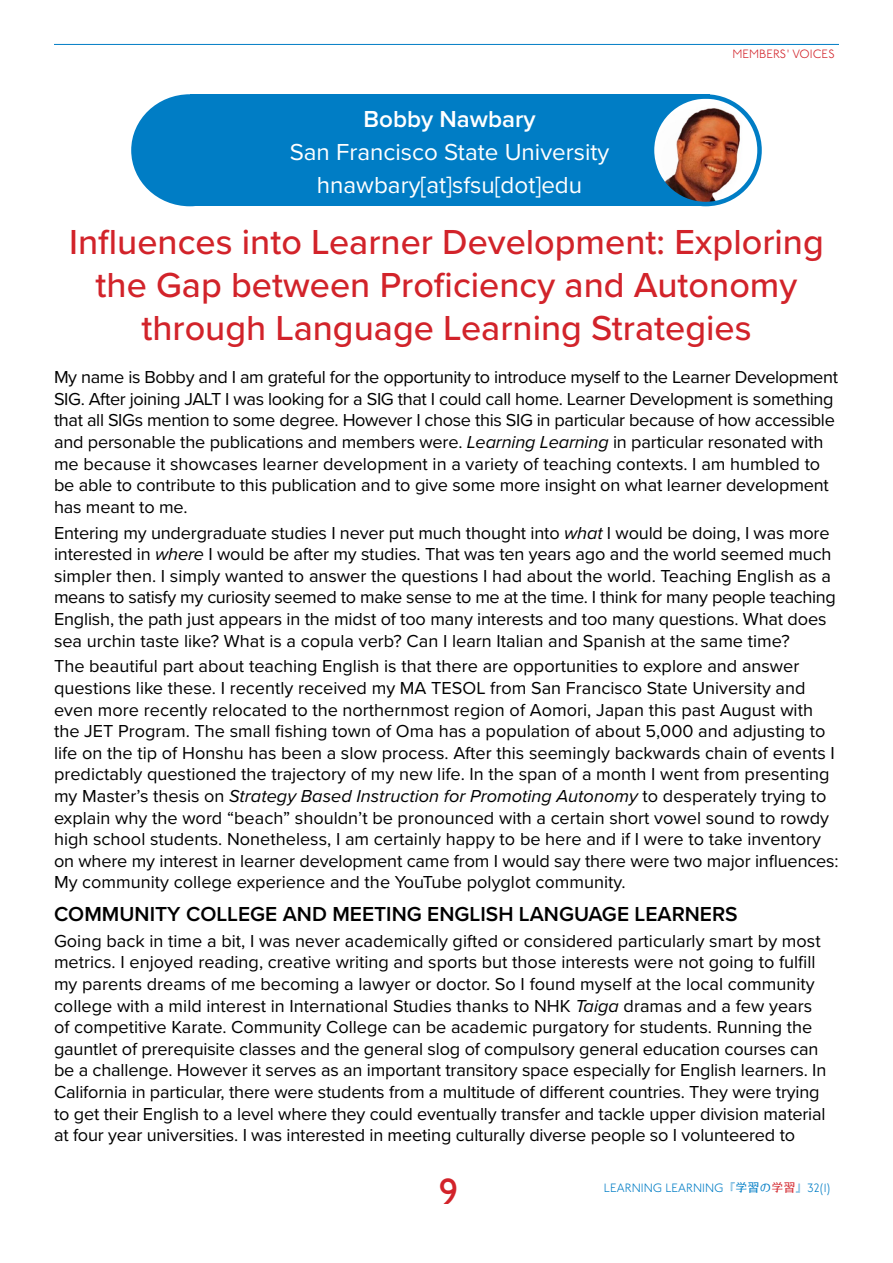
<style>
.page{position:relative;width:893px;height:1263px;background:#fff}
.page>*{position:absolute;margin:0;border:0;box-sizing:border-box;transform-origin:0 0}
.t1{font:500 36px/43.2px "Proxima Nova";color:#d2232a;text-align:center}
.t2{font:500 36px "P22 Underground";color:#d2232a}
.t3{font:24px/33px "Proxima Nova";color:#fff;text-align:center}
.t4{font:600 24px "Proxima Nova";color:#fff}
.t5{font:600 21px "Proxima Nova";color:#000}
.t6{font:18px/21.6px "Proxima Nova";color:#000}
.t7{font:18px/21.6px "Proxima Nova";letter-spacing:-.02em;color:#000}
.t8{font:300 12px "P22 Underground";color:#007dc5}
.t9{font:300 12px "P22 Underground";color:#d2232a}
.s1{font-style:italic}
.s2{font-family:"AB hiro";font-weight:400}
.s3{font-family:"AB hiro";font-weight:400;color:#d2232a}
</style>
<div class="page">
<hr style="left:54px;top:44px;width:785px;height:1px;background:#007dc5">
<div style="left:190px;top:94px;width:519px;height:112px;background:#007dc5"></div>
<div style="left:133px;top:97px;width:113px;height:107px;background:#007dc5;border-radius:50%"></div>
<div style="left:131px;top:94px;width:117px;height:112px;border:5px solid #007dc5;border-radius:50%"></div>
<img style="left:656px;top:99px;width:97px;height:105px">
<div style="left:650px;top:94px;width:112px;height:112px;border:5px solid #007dc5;border-radius:50%"></div>
<p class="t9" style="left:732px;top:47px;width:104px">MEMBERS' VOICES</p>
<h2 class="t4" style="left:363px;top:101px;width:174px">Bobby Nawbary</h2>
<h2 class="t3" style="left:290px;top:134px;width:321px">San Francisco State University hnawbary[at]sfsu[dot]edu</h2>
<h1 class="t1" style="left:69px;top:219px;width:756px">Influences into Learner Development: Exploring the Gap between Proficiency and Autonomy through Language Learning Strategies</h1>
<p class="t7" style="left:54px;top:365px;width:786px">My name is Bobby and I am grateful for the opportunity to introduce myself to the Learner Development SIG. After joining JALT I was looking for a SIG that I could call home. Learner Development is something that all SIGs mention to some degree. However I chose this SIG in particular because of how accessible and personable the publications and members were. <span class="s1">Learning Learning</span> in particular resonated with me because it showcases learner development in a variety of teaching contexts. I am humbled to be able to contribute to this publication and to give some more insight on what learner development has meant to me.</p>
<p class="t6" style="left:54px;top:521px;width:783px">Entering my undergraduate studies I never put much thought into <span class="s1">what</span> I would be doing, I was more interested in <span class="s1">where</span> I would be after my studies. That was ten years ago and the world seemed much simpler then. I simply wanted to answer the questions I had about the world. Teaching English as a means to satisfy my curiosity seemed to make sense to me at the time. I think for many people teaching English, the path just appears in the midst of too many interests and too many questions. What does sea urchin taste like? What is a copula verb? Can I learn Italian and Spanish at the same time?</p>
<p class="t6" style="left:54px;top:655px;width:786px">The beautiful part about teaching English is that there are opportunities to explore and answer questions like these. I recently received my MA TESOL from San Francisco State University and even more recently relocated to the northernmost region of Aomori, Japan this past August with the JET Program. The small fishing town of Oma has a population of about 5,000 and adjusting to life on the tip of Honshu has been a slow process. After this seemingly backwards chain of events I predictably questioned the trajectory of my new life. In the span of a month I went from presenting my Master’s thesis on <span class="s1">Strategy Based Instruction for Promoting Autonomy</span> to desperately trying to explain why the word “beach” shouldn’t be pronounced with a certain short vowel sound to rowdy high school students. Nonetheless, I am certainly happy to be here and if I were to take inventory on where my interest in learner development came from I would say there were two major influences:<br>My community college experience and the YouTube polyglot community.</p>
<p class="t5" style="left:54px;top:898px;width:685px">COMMUNITY COLLEGE AND MEETING ENGLISH LANGUAGE LEARNERS</p>
<p class="t6" style="left:54px;top:929px;width:774px">Going back in time a bit, I was never academically gifted or considered particularly smart by most metrics. I enjoyed reading, creative writing and sports but those interests were not going to fulfill my parents dreams of me becoming a lawyer or doctor. So I found myself at the local community college with a mild interest in International Studies thanks to NHK <span class="s1">Taiga</span> dramas and a few years of competitive Karate. Community College can be academic purgatory for students. Running the gauntlet of prerequisite classes and the general slog of compulsory general education courses can be a challenge. However it serves as an important transitory space especially for English learners. In California in particular, there were students from a multitude of different countries. They were trying to get their English to a level where they could eventually transfer and tackle upper division material at four year universities. I was interested in meeting culturally diverse people so I volunteered to</p>
<h1 class="t2" style="left:439px;top:1172px;width:20px">9</h1>
<p class="t8" style="left:604px;top:1181px;width:228px">LEARNING LEARNING<span class="s2">『学習の</span><span class="s3">学習</span><span class="s2">』</span>32(1)</p>
</div>
